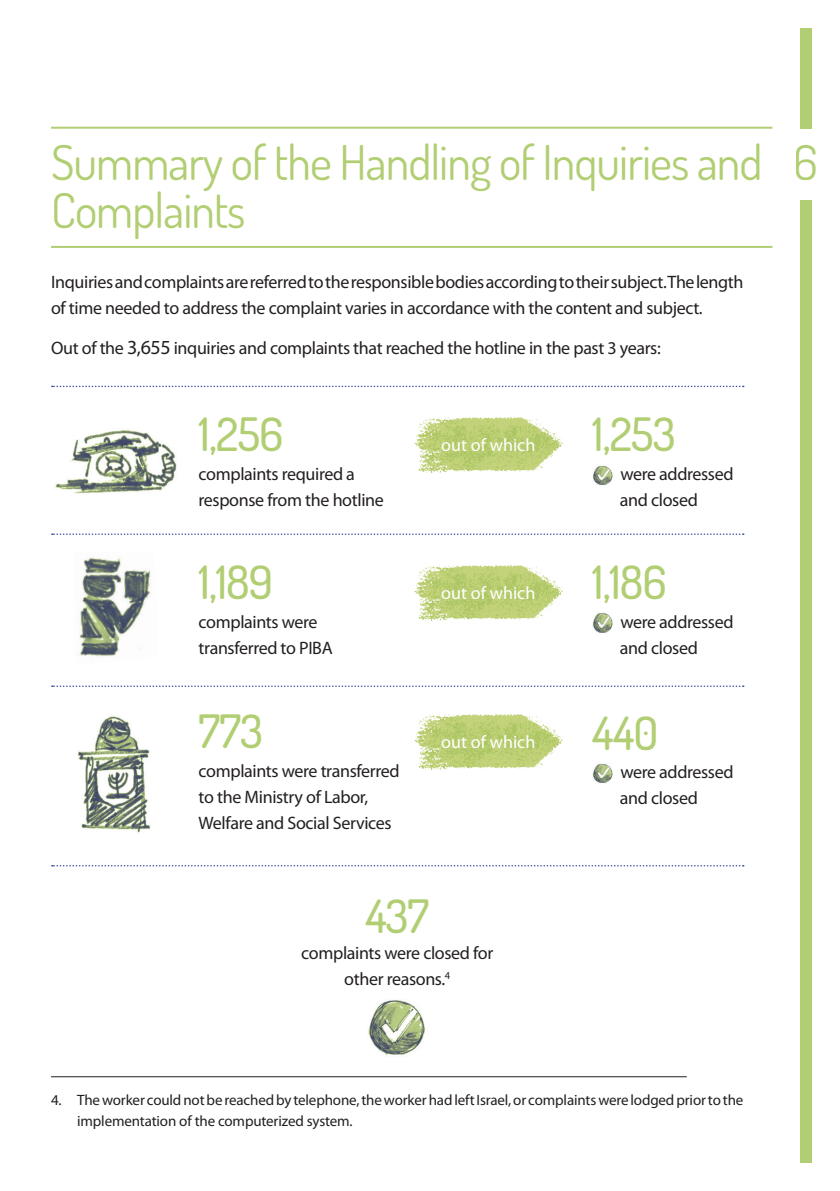
<style>
.page{position:relative;width:840px;height:1191px;background:#fff}
.page>*{position:absolute;margin:0;border:0;box-sizing:border-box;transform-origin:0 0}
.t1{font:48px/48px "Dosis";letter-spacing:-.02em;color:#b1ce73}
.t2{font:500 46px "Dosis";letter-spacing:-.02em;color:#b1ce73}
.t3{font:18px/26px "Myriad Pro";letter-spacing:-.02em;color:#231f20}
.t4{font:18px "Myriad Pro";color:#fff}
.t5{font:15px/20.4px "Myriad Pro";letter-spacing:-.01em;color:#231f20}
.s1{font-size:20px}
</style>
<div class="page">
<img style="left:414px;top:714px;width:149px;height:58px">
<img style="left:77px;top:716px;width:74px;height:117px">
<hr style="left:51px;top:127px;width:721px;height:2px;background:#b1ce73">
<hr style="left:51px;top:246px;width:721px;height:2px;background:#b1ce73">
<img style="left:592px;top:763px;width:21px;height:20px">
<img style="left:414px;top:565px;width:149px;height:58px">
<img style="left:79px;top:558px;width:72px;height:99px">
<img style="left:592px;top:612px;width:21px;height:21px">
<img style="left:414px;top:417px;width:149px;height:58px">
<img style="left:55px;top:430px;width:122px;height:64px">
<img style="left:592px;top:465px;width:21px;height:20px">
<svg style="left:52px;top:533px;width:691px;height:2px"></svg>
<svg style="left:52px;top:386px;width:691px;height:1px"></svg>
<svg style="left:52px;top:685px;width:691px;height:2px"></svg>
<svg style="left:52px;top:865px;width:691px;height:1px"></svg>
<img style="left:368px;top:999px;width:58px;height:56px">
<hr style="left:51px;top:1076px;width:635px;height:1px;background:#231f20">
<div style="left:800px;top:200px;width:11px;height:962px;background:#b1ce73"></div>
<div style="left:800px;top:28px;width:11px;height:101px;background:#b1ce73"></div>
<h1 class="t1" style="left:51px;top:137px;width:712px">Summary of the Handling of Inquiries and<br>Complaints</h1>
<p class="t3" style="left:51px;top:269px;width:693px">Inquiries and complaints are referred to the responsible bodies according to their subject. The length of time needed to address the complaint varies in accordance with the content and subject.</p>
<p class="t3" style="left:51px;top:335px;width:611px">Out of the <span class="s1">3,655</span> inquiries and complaints that reached the hotline in the past 3 years:</p>
<h2 class="t2" style="left:198px;top:404px;width:86px">1,256</h2>
<p class="t4" style="left:441px;top:434px;width:96px">out of which</p>
<h2 class="t2" style="left:592px;top:404px;width:85px">1,253</h2>
<p class="t3" style="left:198px;top:461px;width:187px">complaints required a response from the hotline</p>
<p class="t3" style="left:619px;top:461px;width:115px">were addressed and closed</p>
<h2 class="t2" style="left:198px;top:552px;width:76px">1,189</h2>
<p class="t4" style="left:441px;top:582px;width:96px">out of which</p>
<h2 class="t2" style="left:592px;top:552px;width:76px">1,186</h2>
<p class="t3" style="left:198px;top:608px;width:135px">complaints were transferred to PIBA</p>
<p class="t3" style="left:619px;top:608px;width:115px">were addressed and closed</p>
<h2 class="t2" style="left:198px;top:701px;width:66px">773</h2>
<p class="t4" style="left:441px;top:730px;width:96px">out of which</p>
<h2 class="t2" style="left:592px;top:703px;width:68px">440</h2>
<p class="t3" style="left:198px;top:757px;width:202px">complaints were transferred to the Ministry of Labor,<br>Welfare and Social Services</p>
<p class="t3" style="left:619px;top:759px;width:115px">were addressed and closed</p>
<h2 class="t2" style="left:365px;top:885px;width:65px">437</h2>
<p class="t3" style="left:301px;top:939px;width:193px;text-align:center">complaints were closed for other reasons.<sup>4</sup></p>
<h1 class="t1" style="left:793px;top:137px;width:26px">6</h1>
<p class="t5" style="left:77px;top:1089px;width:667px;text-indent:-26px">4. The worker could not be reached by telephone, the worker had left Israel, or complaints were lodged prior to the implementation of the computerized system.</p>
</div>
